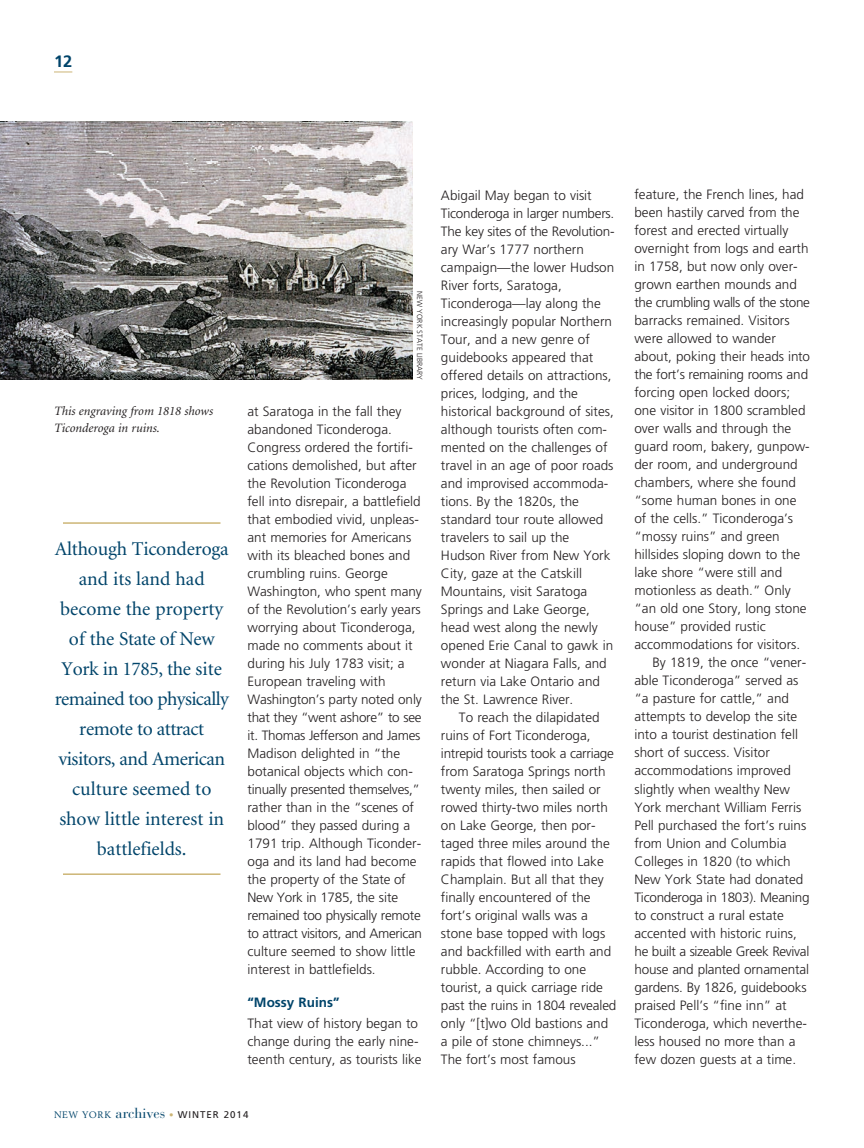
<style>
.page{position:relative;width:864px;height:1148px;background:#fff}
.page>*{position:absolute;margin:0;border:0;box-sizing:border-box;transform-origin:0 0}
.Quote_4{font:19.5px/30px "Minion";letter-spacing:-.01em;color:#00446a;text-align:center}
.Text{font:700 16.5px "Frutiger";color:#00446a}
.Text-2{font:300 13.5px/18px "Frutiger";color:#231f20}
.Text_no_indent{font:300 13.5px/18px "Frutiger";color:#231f20}
.Text_no_indent-2{font:300 13.5px/18px "Frutiger";letter-spacing:-.02em;color:#231f20}
.Subhead{font:700 13.5px "Frutiger";color:#00446a}
.t1{font:italic 12.75px/16.5px "Minion";color:#231f20}
.Text-3{font:9.75px "Frutiger";letter-spacing:.1em;color:#231f20}
.Caption_credit{font:300 7.5px "Frutiger";color:#231f20}
.s1{font-family:"Berling";font-size:9.3px;color:#00446a}
.s2{font-family:"Bauer Bodoni";font-size:14.25px;color:#00446a}
.s3{font-family:"Bauer Bodoni";font-size:9px;color:#ccb576}
</style>
<div class="page">
<svg style="left:54px;top:72px;width:18px;height:1px"></svg>
<img style="left:0;top:122px;width:412px;height:258px">
<hr style="left:63px;top:522px;width:157px;height:2px;background:#ccb576">
<hr style="left:63px;top:873px;width:157px;height:2px;background:#ccb576">
<p class="Text" style="left:54px;top:51px;width:20px">12</p>
<p class="t1" style="left:54px;top:403px;width:161px">This engraving from 1818 shows<br>Ticonderoga in ruins.</p>
<p class="Quote_4" style="left:55px;top:535px;width:176px">Although Ticonderoga and its land had become the property of the State of New<br>York in 1785, the site remained too physically remote to attract visitors, and American culture seemed to show little interest in battlefields.</p>
<p class="Caption_credit" style="left:424px;top:291px;width:90px;rotate:90deg">NEW YORK STATE LIBRARY</p>
<p class="Text-2" style="left:248px;top:402px;width:176px">at Saratoga in the fall they abandoned Ticonderoga.<br>Congress ordered the fortifi&shy;cations demolished, but after the Revolution Ticonderoga fell into disrepair, a battlefield that embodied vivid, unpleas&shy;ant memories for Americans with its bleached bones and crumbling ruins. George<br>Washington, who spent many of the Revolution’s early years worrying about Ticonderoga, made no comments about it during his July 1783 visit; a<br>European traveling with<br>Washington’s party noted only that they “went ashore” to see it. Thomas Jefferson and James<br>Madison delighted in “the botanical objects which con&shy;tinually presented themselves,” rather than in the “scenes of blood” they passed during a<br>1791 trip. Although Ticonder&shy;oga and its land had become the property of the State of<br>New York in 1785, the site remained too physically remote to attract visitors, and American culture seemed to show little interest in battlefields.</p>
<p class="Subhead" style="left:248px;top:994px;width:94px">“Mossy Ruins”</p>
<p class="Text_no_indent" style="left:248px;top:1014px;width:176px">That view of history began to change during the early nine&shy;teenth century, as tourists like</p>
<p class="Text-3" style="left:54px;top:1109px;width:196px"><span class="s1">NEW YORK</span> <span class="s2">archives</span> <span class="s3">•</span> WINTER 2014</p>
<p class="Text_no_indent-2" style="left:441px;top:186px;width:175px">Abigail May began to visit<br>Ticonderoga in larger numbers.<br>The key sites of the Revolution&shy;ary War’s 1777 northern</p>
<p class="Text_no_indent" style="left:441px;top:258px;width:175px">campaign—the lower Hudson<br>River forts, Saratoga,<br>Ticonderoga—lay along the increasingly popular Northern<br>Tour, and a new genre of guidebooks appeared that offered details on attractions, prices, lodging, and the historical background of sites, although tourists often com&shy;mented on the challenges of travel in an age of poor roads and improvised accommoda&shy;tions. By the 1820s, the standard tour route allowed travelers to sail up the<br>Hudson River from New York<br>City, gaze at the Catskill<br>Mountains, visit Saratoga<br>Springs and Lake George, head west along the newly opened Erie Canal to gawk in wonder at Niagara Falls, and return via Lake Ontario and the St. Lawrence River.</p>
<p class="Text-2" style="left:441px;top:708px;width:177px;text-indent:18px">To reach the dilapidated ruins of Fort Ticonderoga, intrepid tourists took a carriage from Saratoga Springs north twenty miles, then sailed or rowed thirty-two miles north on Lake George, then por&shy;taged three miles around the rapids that flowed into Lake<br>Champlain. But all that they finally encountered of the fort’s original walls was a stone base topped with logs and backfilled with earth and rubble. According to one tourist, a quick carriage ride past the ruins in 1804 revealed only “[t]wo Old bastions and a pile of stone chimneys...”<br>The fort’s most famous</p>
<p class="Text-2" style="left:634px;top:186px;width:177px">feature, the French lines, had been hastily carved from the forest and erected virtually overnight from logs and earth in 1758, but now only over&shy;grown earthen mounds and the crumbling walls of the stone barracks remained. Visitors were allowed to wander about, poking their heads into the fort’s remaining rooms and forcing open locked doors; one visitor in 1800 scrambled over walls and through the guard room, bakery, gunpow&shy;der room, and underground chambers, where she found “some human bones in one of the cells.” Ticonderoga’s “mossy ruins” and green hillsides sloping down to the lake shore “were still and motionless as death.” Only “an old one Story, long stone house” provided rustic accommodations for visitors.</p>
<p class="Text-2" style="left:634px;top:653px;width:177px;text-indent:18px">By 1819, the once “vener&shy;able Ticonderoga” served as “a pasture for cattle,” and attempts to develop the site into a tourist destination fell short of success. Visitor accommodations improved slightly when wealthy New<br>York merchant William Ferris<br>Pell purchased the fort’s ruins from Union and Columbia<br>Colleges in 1820 (to which<br>New York State had donated<br>Ticonderoga in 1803). Meaning to construct a rural estate accented with historic ruins, he built a sizeable Greek Revival house and planted ornamental gardens. By 1826, guidebooks praised Pell’s “fine inn” at<br>Ticonderoga, which neverthe&shy;less housed no more than a few dozen guests at a time.</p>
</div>
